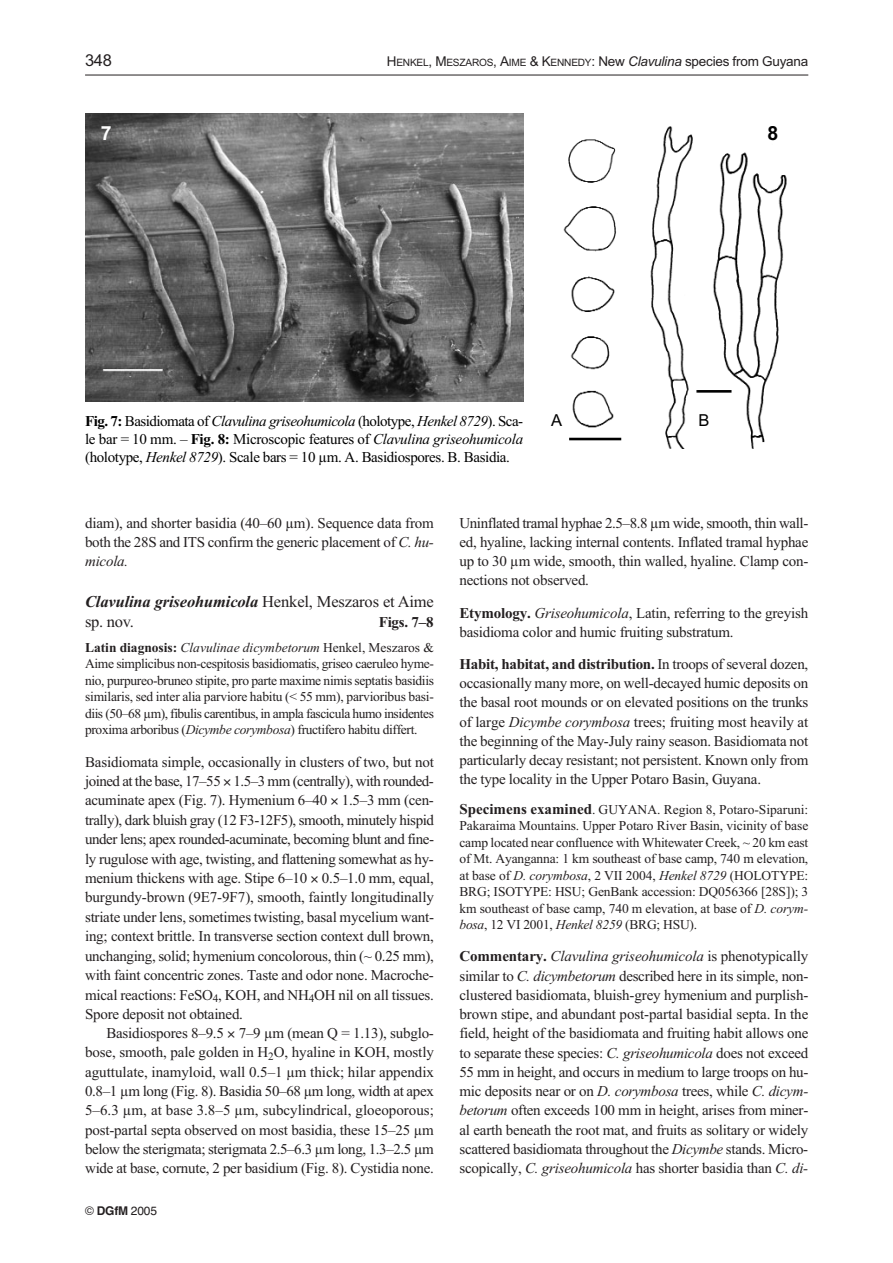
<style>
.page{position:relative;width:893px;height:1263px;background:#fff}
.page>*{position:absolute;margin:0;border:0;box-sizing:border-box;transform-origin:0 0}
.t1{font:700 19.5px "Arial";color:#fff}
.t2{font:700 19.5px "Arial";color:#000}
.t3{font:16.5px/19.4px "Times New Roman";color:#231f20}
.t4{font:16.5px "Arial";color:#231f20}
.t5{font:16.5px "Arial";color:#000}
.t6{font:15px/19.2px "Times New Roman";letter-spacing:-.015em;color:#231f20;text-align:justify}
.t7{font:15px/18px "Times New Roman";letter-spacing:-.025em;color:#000;text-align:justify}
.t8{font:700 15px "Times New Roman";color:#231f20}
.t9{font:13.5px/16.5px "Times New Roman";letter-spacing:-.02em;color:#231f20;text-align:justify}
.t10{font:13.5px "Arial";letter-spacing:-.015em;color:#231f20}
.t11{font:12px "Helvetica";color:#231f20}
.s1{font-size:10.2px}
.s2{font-style:italic}
.s3{font-weight:700}
.s4{font-weight:700;font-style:italic}
.s5{font-weight:700;font-size:15px}
</style>
<div class="page">
<hr style="left:85px;top:75px;width:723px;height:1px;background:#231f20">
<img style="left:85px;top:113px;width:438px;height:289px">
<img style="left:563px;top:126px;width:224px;height:323px">
<p class="t4" style="left:85px;top:54px;width:28px">348</p>
<p class="t10" style="left:387px;top:56px;width:423px">H<span class="s1">ENKEL</span>, M<span class="s1">ESZAROS</span>, A<span class="s1">IME</span> &amp; K<span class="s1">ENNEDY</span>: New <span class="s2">Clavulina</span> species from Guyana</p>
<h1 class="t1" style="left:101px;top:126px;width:12px">7</h1>
<h1 class="t2" style="left:767px;top:126px;width:12px">8</h1>
<p class="t7" style="left:85px;top:413px;width:439px"><span class="s3">Fig. 7:</span> Basidiomata of <span class="s2">Clavulina griseohumicola</span> (holotype, <span class="s2">Henkel 8729</span>). Sca&shy;le bar = 10 mm. – <span class="s3">Fig. 8:</span> Microscopic features of <span class="s2">Clavulina griseohumicola </span>(holotype, <span class="s2">Henkel 8729</span>). Scale bars = 10 µm. A. Basidiospores. B. Basidia.</p>
<p class="t5" style="left:551px;top:414px;width:13px">A</p>
<p class="t5" style="left:698px;top:414px;width:13px">B</p>
<p class="t6" style="left:85px;top:514px;width:350px">diam), and shorter basidia (40–60 µm). Sequence data from both the 28S and ITS confirm the generic placement of <span class="s2">C. hu&shy;micola.</span></p>
<p class="t3" style="left:85px;top:594px;width:350px"><span class="s4">Clavulina griseohumicola</span> Henkel, Meszaros et Aime sp. nov.</p>
<p class="t8" style="left:379px;top:617px;width:56px">Figs. 7–8</p>
<p class="t9" style="left:85px;top:640px;width:350px"><span class="s3">Latin diagnosis:</span> <span class="s2">Clavulinae dicymbetorum</span> Henkel, Meszaros &amp; Aime simplicibus non-cespitosis basidiomatis, griseo caeruleo hyme&shy;nio, purpureo-bruneo stipite, pro parte maxime nimis septatis basidiis similaris, sed inter alia parviore habitu (&lt; 55 mm), parvioribus basi&shy;diis (50–68 µm), fibulis carentibus, in ampla fascicula humo insidentes proxima arboribus (<span class="s2">Dicymbe corymbosa</span>) fructifero habitu differt.</p>
<p class="t6" style="left:85px;top:753px;width:350px">Basidiomata simple, occasionally in clusters of two, but not joined at the base, 17–55 1.5–3 mm (centrally), with rounded&shy;acuminate apex (Fig. 7). Hymenium 6–40 1.5–3 mm (cen&shy;trally), dark bluish gray (12 F3-12F5), smooth, minutely hispid under lens; apex rounded-acuminate, becoming blunt and fine&shy;ly rugulose with age, twisting, and flattening somewhat as hy&shy;menium thickens with age. Stipe 6–10 0.5–1.0 mm, equal, burgundy-brown (9E7-9F7), smooth, faintly longitudinally striate under lens, sometimes twisting, basal mycelium want&shy;ing; context brittle. In transverse section context dull brown, unchanging, solid; hymenium concolorous, thin (~ 0.25 mm), with faint concentric zones. Taste and odor none. Macroche&shy;mical reactions: FeSO<sub>4</sub>, KOH, and NH<sub>4</sub>OH nil on all tissues.<br>Spore deposit not obtained.</p>
<p class="t6" style="left:85px;top:1025px;width:350px;text-indent:21px">Basidiospores 8–9.5 7–9 µm (mean Q = 1.13), subglo&shy;bose, smooth, pale golden in H<sub>2</sub>O, hyaline in KOH, mostly aguttulate, inamyloid, wall 0.5–1 µm thick; hilar appendix 0.8–1 µm long (Fig. 8). Basidia 50–68 µm long, width at apex 5–6.3 µm, at base 3.8–5 µm, subcylindrical, gloeoporous; post-partal septa observed on most basidia, these 15–25 µm below the sterigmata; sterigmata 2.5–6.3 µm long, 1.3–2.5 µm wide at base, cornute, 2 per basidium (Fig. 8). Cystidia none.</p>
<p class="t11" style="left:85px;top:1207px;width:73px">© <span class="s4">DGfM</span> 2005</p>
<p class="t6" style="left:459px;top:514px;width:350px">Uninflated tramal hyphae 2.5–8.8 µm wide, smooth, thin wall&shy;ed, hyaline, lacking internal contents. Inflated tramal hyphae up to 30 µm wide, smooth, thin walled, hyaline. Clamp con&shy;nections not observed.</p>
<p class="t6" style="left:459px;top:604px;width:350px"><span class="s3">Etymology.</span> <span class="s2">Griseohumicola</span>, Latin, referring to the greyish basidioma color and humic fruiting substratum.</p>
<p class="t6" style="left:459px;top:656px;width:350px"><span class="s3">Habit, habitat, and distribution.</span> In troops of several dozen, occasionally many more, on well-decayed humic deposits on the basal root mounds or on elevated positions on the trunks of large <span class="s2">Dicymbe corymbosa</span> trees; fruiting most heavily at the beginning of the May-July rainy season. Basidiomata not particularly decay resistant; not persistent. Known only from the type locality in the Upper Potaro Basin, Guyana.</p>
<p class="t9" style="left:459px;top:802px;width:350px"><span class="s5">Specimens examined</span>. GUYANA. Region 8, Potaro-Siparuni:<br>Pakaraima Mountains. Upper Potaro River Basin, vicinity of base camp located near confluence with Whitewater Creek, ~ 20 km east of Mt. Ayanganna: 1 km southeast of base camp, 740 m elevation, at base of <span class="s2">D. corymbosa</span>, 2 VII 2004, <span class="s2">Henkel 8729</span> (HOLOTYPE:<br>BRG; ISOTYPE: HSU; GenBank accession: DQ056366 [28S]); 3 km southeast of base camp, 740 m elevation, at base of <span class="s2">D. corym&shy;bosa</span>, 12 VI 2001, <span class="s2">Henkel 8259</span> (BRG; HSU).</p>
<p class="t6" style="left:459px;top:948px;width:350px"><span class="s3">Commentary.</span> <span class="s2">Clavulina griseohumicola</span> is phenotypically similar to <span class="s2">C. dicymbetorum</span> described here in its simple, non&shy;clustered basidiomata, bluish-grey hymenium and purplish&shy;brown stipe, and abundant post-partal basidial septa. In the field, height of the basidiomata and fruiting habit allows one to separate these species: <span class="s2">C. griseohumicola</span> does not exceed 55 mm in height, and occurs in medium to large troops on hu&shy;mic deposits near or on <span class="s2">D. corymbosa</span> trees, while <span class="s2">C. dicym&shy;betorum</span> often exceeds 100 mm in height, arises from miner&shy;al earth beneath the root mat, and fruits as solitary or widely scattered basidiomata throughout the <span class="s2">Dicymbe</span> stands. Micro&shy;scopically, <span class="s2">C. griseohumicola</span> has shorter basidia than <span class="s2">C. di-</span></p>
</div>
